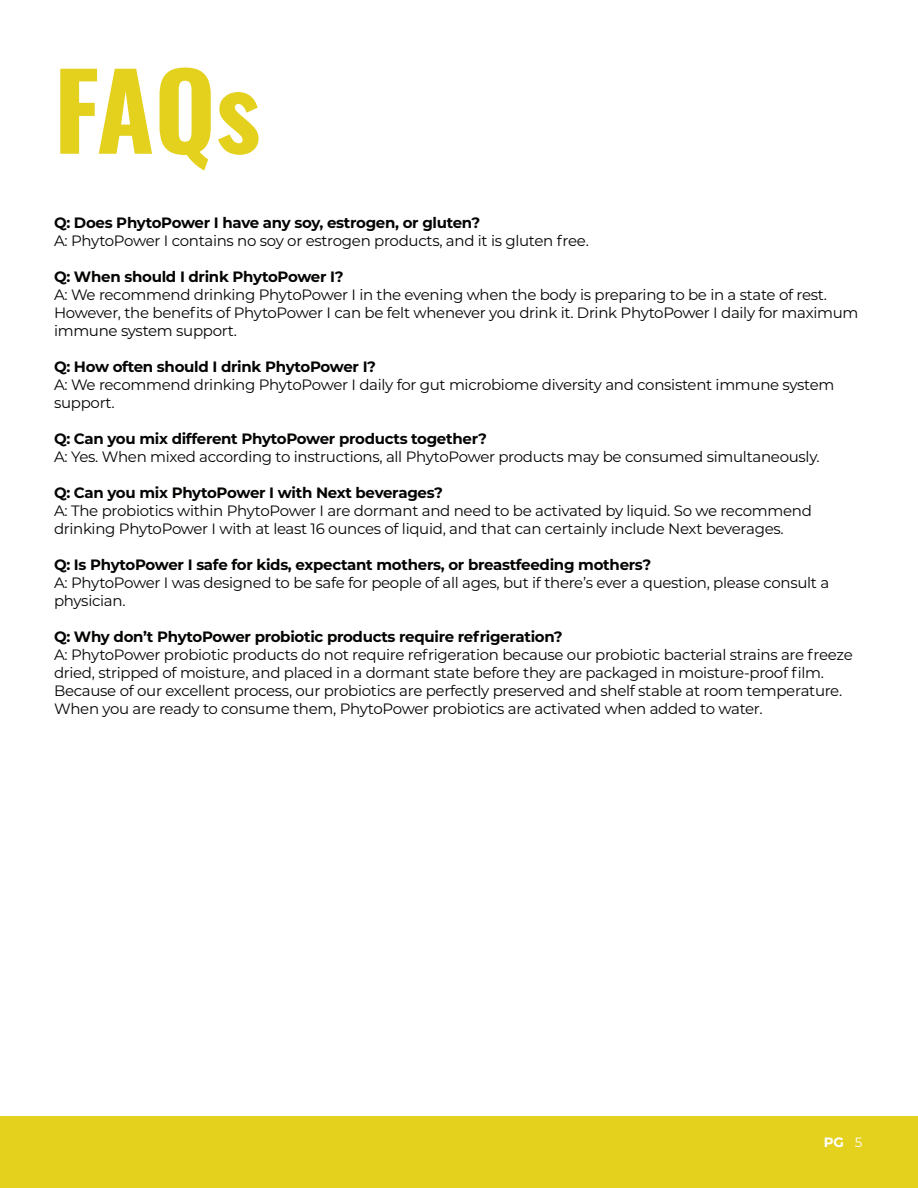
<style>
.page{position:relative;width:918px;height:1188px;background:#fff}
.page>*{position:absolute;margin:0;border:0;box-sizing:border-box;transform-origin:0 0}
.t1{font:700 105px "Oswald";color:#e4d11e}
.t2{font:15px/18px "Montserrat";letter-spacing:-.02em;color:#040503}
.t3{font:700 15px "Montserrat";letter-spacing:-.02em;color:#040503}
.t4{font:700 13.5px "Montserrat";color:#fff}
.s1{font-weight:400}
</style>
<div class="page">
<div style="left:0;top:1117px;width:918px;height:71px;background:#e4d11e"></div>
<p class="t1" style="left:54px;top:18px;width:208px">FAQs</p>
<p class="t3" style="left:54px;top:212px;width:428px">Q: Does PhytoPower I have any soy, estrogen, or gluten?</p>
<p class="t2" style="left:54px;top:232px;width:536px">A: PhytoPower I contains no soy or estrogen products, and it is gluten free.</p>
<p class="t3" style="left:54px;top:266px;width:291px">Q: When should I drink PhytoPower I?</p>
<p class="t2" style="left:54px;top:286px;width:806px">A: We recommend drinking PhytoPower I in the evening when the body is preparing to be in a state of rest.<br>However, the benefits of PhytoPower I can be felt whenever you drink it. Drink PhytoPower I daily for maximum immune system support.</p>
<p class="t3" style="left:54px;top:356px;width:324px">Q: How often should I drink PhytoPower I?</p>
<p class="t2" style="left:54px;top:376px;width:782px">A: We recommend drinking PhytoPower I daily for gut microbiome diversity and consistent immune system support.</p>
<p class="t3" style="left:54px;top:428px;width:434px">Q: Can you mix different PhytoPower products together?</p>
<p class="t2" style="left:54px;top:448px;width:767px">A: Yes. When mixed according to instructions, all PhytoPower products may be consumed simultaneously.</p>
<p class="t3" style="left:54px;top:482px;width:391px">Q: Can you mix PhytoPower I with Next beverages?</p>
<p class="t2" style="left:54px;top:502px;width:759px">A: The probiotics within PhytoPower I are dormant and need to be activated by liquid. So we recommend drinking PhytoPower I with at least 16 ounces of liquid, and that can certainly include Next beverages.</p>
<p class="t3" style="left:54px;top:554px;width:599px">Q: Is PhytoPower I safe for kids, expectant mothers, or breastfeeding mothers?</p>
<p class="t2" style="left:54px;top:574px;width:777px">A: PhytoPower I was designed to be safe for people of all ages, but if there’s ever a question, please consult a physician.</p>
<p class="t3" style="left:54px;top:626px;width:510px">Q: Why don’t PhytoPower probiotic products require refrigeration?</p>
<p class="t2" style="left:54px;top:646px;width:800px">A: PhytoPower probiotic products do not require refrigeration because our probiotic bacterial strains are freeze dried, stripped of moisture, and placed in a dormant state before they are packaged in moisture-proof film.<br>Because of our excellent process, our probiotics are perfectly preserved and shelf stable at room temperature.<br>When you are ready to consume them, PhytoPower probiotics are activated when added to water.</p>
<p class="t4" style="left:824px;top:1133px;width:40px">PG <span class="s1">5</span></p>
</div>
